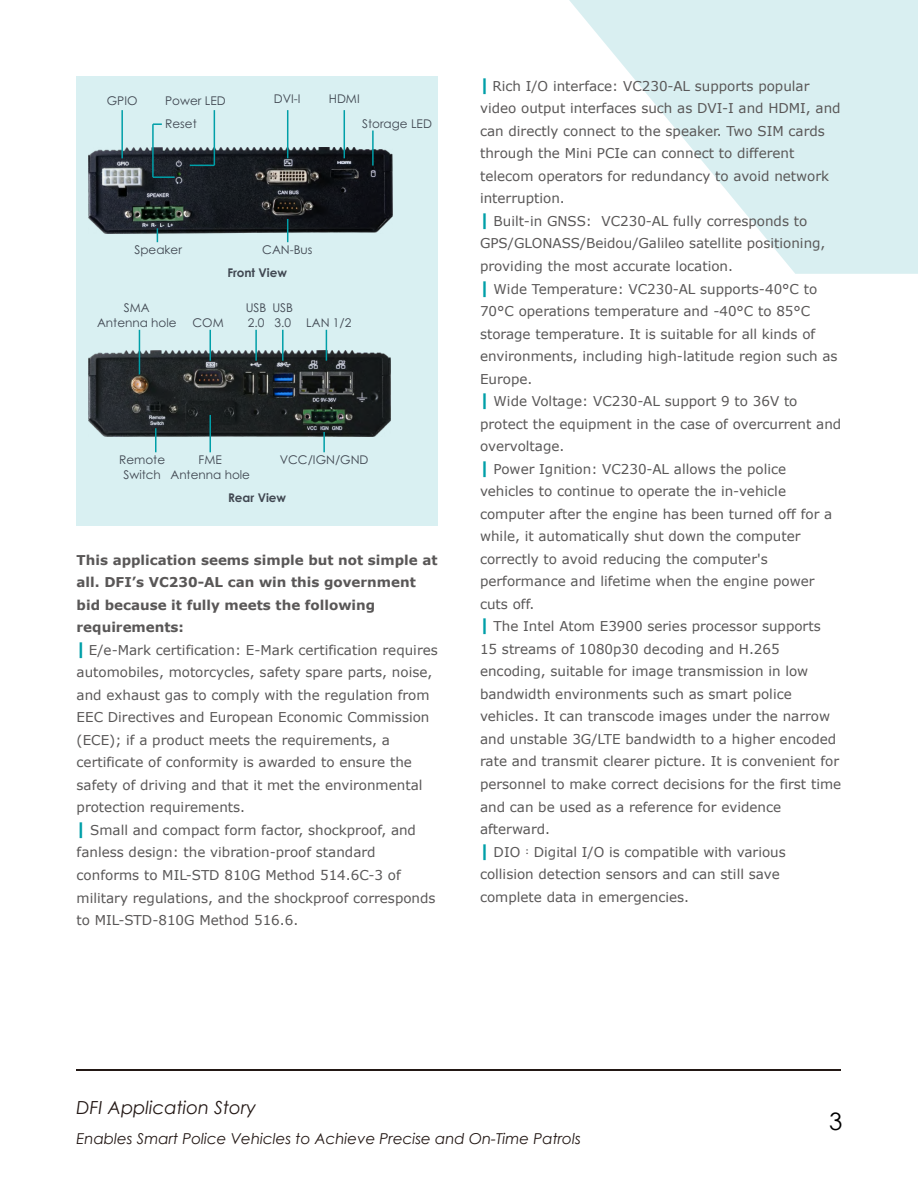
<style>
.page{position:relative;width:918px;height:1189px;background:#fff}
.page>*{position:absolute;margin:0;border:0;box-sizing:border-box;transform-origin:0 0}
.t1{font:24px "Century Gothic";color:#000}
.t2{font:italic 18px "Century Gothic";color:#231815}
.t3{font:italic 15px "Century Gothic";color:#231815}
.t4{font:13.5px/22.5px "Verdana";color:#595757}
.t5{font:12px/14.4px "Century Gothic Pro";color:#414852;text-align:center}
.t6{font:700 12px "Century Gothic Pro";color:#414852}
.s1{font-weight:700}
.s2{font-weight:700;font-size:16.5px;color:#009fa8}
.s3{font-family:"Adobe Ming Std";font-weight:300}
</style>
<div class="page">
<hr style="left:77px;top:1068px;width:764px;height:2px;background:#231815">
<svg style="left:569px;top:0;width:349px;height:274px;fill:#d9eff1"></svg>
<div style="left:77px;top:77px;width:361px;height:449px;background:#d9f0f2"></div>
<img style="left:88px;top:350px;width:302px;height:86px">
<img style="left:88px;top:148px;width:305px;height:86px">
<svg style="left:157px;top:228px;width:1px;height:14px"></svg>
<svg style="left:287px;top:219px;width:1px;height:23px"></svg>
<hr style="left:190px;top:164px;width:24px;height:2px;background:#009fa8">
<svg style="left:153px;top:123px;width:9px;height:2px"></svg>
<hr style="left:153px;top:176px;width:22px;height:2px;background:#009fa8">
<hr style="left:152px;top:124px;width:2px;height:53px;background:#009fa8">
<hr style="left:121px;top:110px;width:2px;height:48px;background:#009fa8">
<hr style="left:287px;top:110px;width:1px;height:48px;background:#009fa8">
<hr style="left:344px;top:110px;width:1px;height:48px;background:#009fa8">
<hr style="left:372px;top:130px;width:2px;height:35px;background:#009fa8">
<hr style="left:214px;top:110px;width:1px;height:55px;background:#009fa8">
<hr style="left:139px;top:330px;width:1px;height:44px;background:#009fa8">
<hr style="left:210px;top:330px;width:1px;height:30px;background:#009fa8">
<hr style="left:323px;top:432px;width:2px;height:20px;background:#009fa8">
<hr style="left:155px;top:428px;width:2px;height:24px;background:#009fa8">
<hr style="left:210px;top:415px;width:1px;height:37px;background:#009fa8">
<hr style="left:255px;top:330px;width:2px;height:30px;background:#009fa8">
<hr style="left:282px;top:330px;width:2px;height:30px;background:#009fa8">
<hr style="left:326px;top:330px;width:1px;height:30px;background:#009fa8">
<p class="t5" style="left:107px;top:93px;width:32px">GPIO</p>
<p class="t5" style="left:165px;top:93px;width:62px">Power LED</p>
<p class="t5" style="left:274px;top:92px;width:28px">DVI-I</p>
<p class="t5" style="left:329px;top:92px;width:32px">HDMI</p>
<p class="t5" style="left:165px;top:116px;width:33px">Reset</p>
<p class="t5" style="left:362px;top:116px;width:71px">Storage LED</p>
<p class="t5" style="left:134px;top:242px;width:49px">Speaker</p>
<p class="t5" style="left:262px;top:242px;width:52px">CAN-Bus</p>
<p class="t5" style="left:97px;top:300px;width:81px">SMA<br>Antenna hole</p>
<p class="t6" style="left:227px;top:265px;width:61px">Front View</p>
<p class="t5" style="left:193px;top:315px;width:33px">COM</p>
<p class="t5" style="left:246px;top:301px;width:22px;text-align:left">USB<br>2.0</p>
<p class="t5" style="left:272px;top:301px;width:22px;text-align:left">USB<br>3.0</p>
<p class="t5" style="left:306px;top:315px;width:47px">LAN 1/2</p>
<p class="t5" style="left:119px;top:452px;width:48px">Remote<br>Switch</p>
<p class="t5" style="left:170px;top:452px;width:81px">FME<br>Antenna hole</p>
<p class="t5" style="left:280px;top:452px;width:90px">VCC/IGN/GND</p>
<p class="t6" style="left:228px;top:489px;width:59px">Rear View</p>
<p class="t4" style="left:77px;top:548px;width:363px"><span class="s1">This application seems simple but not simple at all. DFI’s VC230-AL can win this government bid because it fully meets the following requirements:<br></span><span class="s2">|</span> E/e-Mark certification: E-Mark certification requires automobiles, motorcycles, safety spare parts, noise, and exhaust gas to comply with the regulation from EEC Directives and European Economic Commission (ECE); if a product meets the requirements, a certificate of conformity is awarded to ensure the safety of driving and that it met the environmental protection requirements.<br><span class="s2">|</span> Small and compact form factor, shockproof, and fanless design: the vibration-proof standard conforms to MIL-STD 810G Method 514.6C-3 of military regulations, and the shockproof corresponds to MIL-STD-810G Method 516.6.</p>
<p class="t4" style="left:480px;top:74px;width:363px"><span class="s2">|</span> Rich I/O interface: VC230-AL supports popular video output interfaces such as DVI-I and HDMI, and can directly connect to the speaker. Two SIM cards through the Mini PCIe can connect to different telecom operators for redundancy to avoid network interruption.<br><span class="s2">|</span> Built-in GNSS: VC230-AL fully corresponds to GPS/GLONASS/Beidou/Galileo satellite positioning, providing the most accurate location.<br><span class="s2">|</span> Wide Temperature: VC230-AL supports-40°C to 70°C operations temperature and -40°C to 85°C storage temperature. It is suitable for all kinds of environments, including high-latitude region such as Europe.<br><span class="s2">|</span> Wide Voltage: VC230-AL support 9 to 36V to protect the equipment in the case of overcurrent and overvoltage.<br><span class="s2">|</span> Power Ignition: VC230-AL allows the police vehicles to continue to operate the in-vehicle computer after the engine has been turned off for a while, it automatically shut down the computer correctly to avoid reducing the computer's performance and lifetime when the engine power cuts off.<br><span class="s2">|</span> The Intel Atom E3900 series processor supports<br>15 streams of 1080p30 decoding and H.265 encoding, suitable for image transmission in low bandwidth environments such as smart police vehicles. It can transcode images under the narrow and unstable 3G/LTE bandwidth to a higher encoded rate and transmit clearer picture. It is convenient for personnel to make correct decisions for the first time and can be used as a reference for evidence afterward.<br><span class="s2">|</span> DIO<span class="s3">：</span>Digital I/O is compatible with various collision detection sensors and can still save complete data in emergencies.</p>
<h2 class="t2" style="left:77px;top:1094px;width:181px">DFI Application Story</h2>
<p class="t3" style="left:77px;top:1127px;width:506px">Enables Smart Police Vehicles to Achieve Precise and On-Time Patrols</p>
<h1 class="t1" style="left:829px;top:1104px;width:15px">3</h1>
</div>
